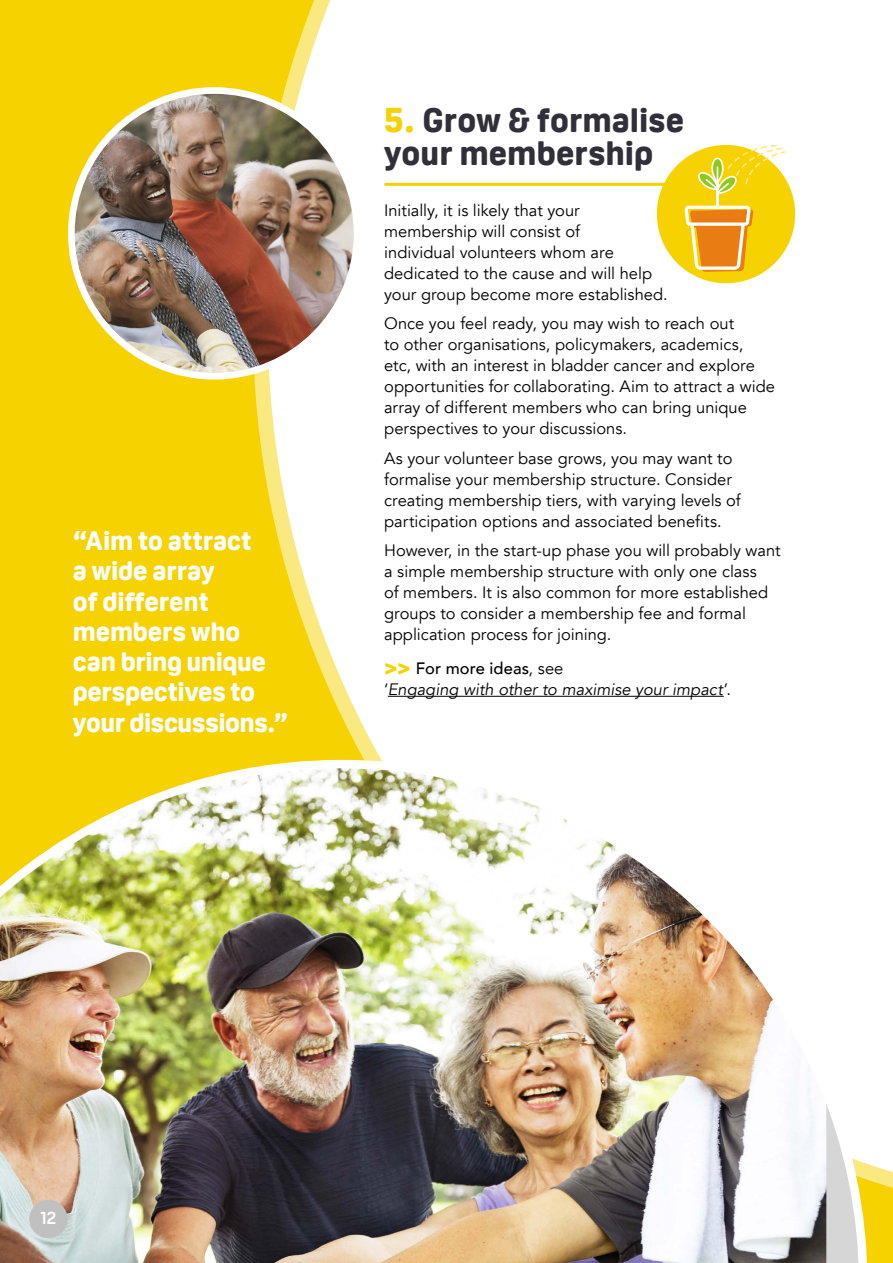
<style>
.page{position:relative;width:893px;height:1263px;background:#f5d200}
.page>*{position:absolute;margin:0;border:0;box-sizing:border-box;transform-origin:0 0}
.t1{font:800 33px/33px "Oscine";letter-spacing:.005em;color:#31303a}
.t2{font:800 25.95px/30.3px "Oscine";letter-spacing:-.01em;color:#fff}
.t3{font:700 18px "Oscine";color:#fff}
.t4{font:16.5px/21px "Avenir";color:#000}
.t5{font:italic 16.5px/21px "Avenir";color:#000}
.s1{font-size:36px;color:#f5d200}
.s2{font-family:"Oscine";font-weight:800;font-style:normal;font-size:24px;color:#f5d200}
.s3{font-weight:500;font-style:normal}
.s4{font-style:normal}
</style>
<div class="page">
<div style="left:253px;top:0;width:640px;height:1188px;background:#fff"></div>
<hr style="left:388px;top:696px;width:336px;height:1px;background:#000">
<hr style="left:386px;top:183px;width:382px;height:3px;background:#f5d200">
<div style="left:657px;top:145px;width:138px;height:138px;background:#f5d200;border-radius:50%"></div>
<img style="left:0;top:760px;width:867px;height:503px">
<img style="left:71px;top:90px;width:286px;height:286px;border-radius:143px">
<div style="left:68px;top:87px;width:292px;height:292px;border:7px solid #fff;border-radius:50%"></div>
<svg style="left:685px;top:206px;width:68px;height:66px"></svg>
<hr style="left:716px;top:180px;width:3px;height:27px;background:#fff">
<svg style="left:698px;top:145px;width:87px;height:49px"></svg>
<div style="left:29px;top:1200px;width:39px;height:38px;background:#c0c0c0;border-radius:50%"></div>
<h2 class="t2" style="left:73px;top:526px;width:217px">“Aim to attract<br>a wide array<br>of different members who can bring unique perspectives to your discussions.”</h2>
<h1 class="t1" style="left:384px;top:104px;width:302px"><span class="s1">5.</span> Grow &amp; formalise your membership</h1>
<p class="t4" style="left:384px;top:200px;width:285px">Initially, it is likely that your membership will consist of<br>individual volunteers whom are dedicated to the cause and will help your group become more established.</p>
<p class="t4" style="left:384px;top:313px;width:392px">Once you feel ready, you may wish to reach out<br>to other organisations, policymakers, academics,<br>etc, with an interest in bladder cancer and explore opportunities for collaborating. Aim to attract a wide array of different members who can bring unique perspectives to your discussions.</p>
<p class="t4" style="left:384px;top:448px;width:358px">As your volunteer base grows, you may want to formalise your membership structure. Consider creating membership tiers, with varying levels of participation options and associated benefits.</p>
<p class="t4" style="left:384px;top:540px;width:398px">However, in the start-up phase you will probably want a simple membership structure with only one class<br>of members. It is also common for more established groups to consider a membership fee and formal application process for joining.</p>
<p class="t5" style="left:384px;top:658px;width:348px"><span class="s2">&gt;&gt;</span> <span class="s3">For more ideas</span><span class="s4">, see<br>‘</span>Engaging with other to maximise your impact<span class="s4">’.</span></p>
<p class="t3" style="left:40px;top:1208px;width:17px">12</p>
</div>
